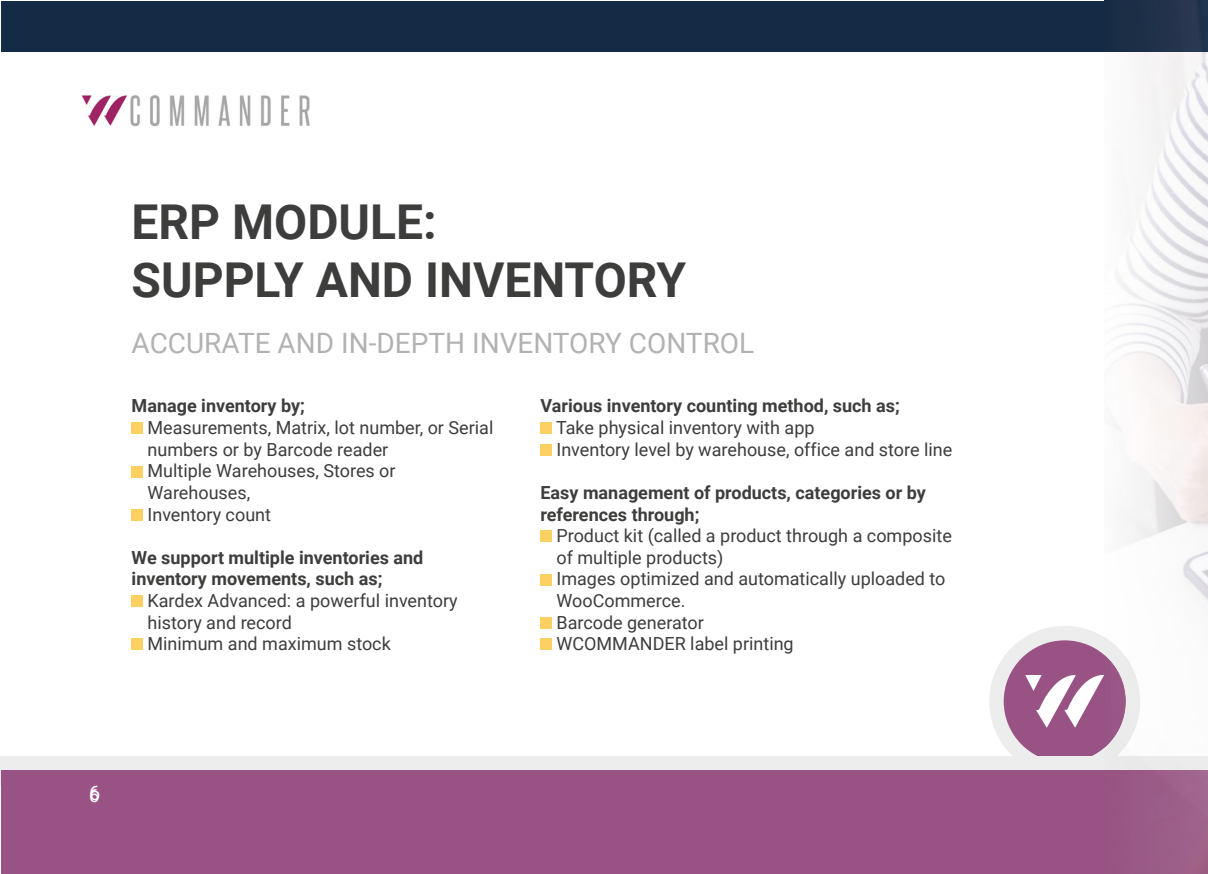
<style>
.page{position:relative;width:1208px;height:874px;background:#fff}
.page>*{position:absolute;margin:0;border:0;box-sizing:border-box;transform-origin:0 0}
.t1{font:700 48px/57.6px "Roboto";color:#3d3d3c}
.t2{font:28px "Roboto";color:#b2b2b2}
.t3{font:20px "Roboto";color:#fff}
.t4{font:18px/21.6px "Roboto";color:#3d3d3c}
.t5{font:700 18px/21.6px "Roboto";color:#3d3d3c}
.t6{font:18px "Roboto";color:#fff}
</style>
<div class="page">
<div style="left:989px;top:625px;width:151px;height:151px;background:#ededed;border-radius:50%"></div>
<div style="left:1003px;top:640px;width:122px;height:122px;background:#985284;border-radius:50%"></div>
<div style="left:0;top:755px;width:1208px;height:28px;background:#ededed"></div>
<div style="left:1px;top:769px;width:1207px;height:104px;background:#985284"></div>
<div style="left:1px;top:1px;width:1207px;height:50px;background:#132b44"></div>
<img style="left:81px;top:95px;width:229px;height:32px">
<svg style="left:1025px;top:675px;width:79px;height:52px"></svg>
<div style="left:132px;top:422px;width:11px;height:12px;background:#fed062"></div>
<div style="left:132px;top:465px;width:11px;height:12px;background:#fed062"></div>
<div style="left:132px;top:508px;width:11px;height:12px;background:#fed062"></div>
<div style="left:132px;top:595px;width:11px;height:11px;background:#fed062"></div>
<div style="left:132px;top:638px;width:11px;height:12px;background:#fed062"></div>
<img style="left:1104px;top:1px;width:104px;height:871px">
<img style="left:1104px;top:636px;width:36px;height:119px">
<img style="left:1104px;top:654px;width:21px;height:93px">
<div style="left:540px;top:422px;width:12px;height:12px;background:#fed062"></div>
<div style="left:540px;top:444px;width:12px;height:11px;background:#fed062"></div>
<div style="left:540px;top:530px;width:12px;height:12px;background:#fed062"></div>
<div style="left:540px;top:573px;width:12px;height:12px;background:#fed062"></div>
<div style="left:540px;top:616px;width:12px;height:12px;background:#fed062"></div>
<div style="left:540px;top:638px;width:12px;height:12px;background:#fed062"></div>
<h1 class="t1" style="left:132px;top:191px;width:556px">ERP MODULE:<br>SUPPLY AND INVENTORY</h1>
<h2 class="t2" style="left:132px;top:323px;width:624px">ACCURATE AND IN-DEPTH INVENTORY CONTROL</h2>
<p class="t5" style="left:132px;top:394px;width:175px">Manage inventory by;</p>
<p class="t4" style="left:147px;top:416px;width:347px">Measurements, Matrix, lot number, or Serial numbers or by Barcode reader<br>Multiple Warehouses, Stores or<br>Warehouses,<br>Inventory count</p>
<p class="t5" style="left:132px;top:545px;width:293px">We support multiple inventories and inventory movements, such as;</p>
<p class="t4" style="left:147px;top:588px;width:312px">Kardex Advanced: a powerful inventory history and record<br>Minimum and maximum stock</p>
<p class="t5" style="left:540px;top:394px;width:361px">Various inventory counting method, such as;</p>
<p class="t4" style="left:556px;top:416px;width:398px">Take physical inventory with app<br>Inventory level by warehouse, office and store line</p>
<p class="t5" style="left:540px;top:480px;width:387px">Easy management of products, categories or by references through;</p>
<p class="t4" style="left:556px;top:524px;width:397px">Product kit (called a product through a composite of multiple products)<br>Images optimized and automatically uploaded to<br>WooCommerce.<br>Barcode generator<br>WCOMMANDER label printing</p>
<p class="t3" style="left:89px;top:778px;width:13px">6</p>
<p class="t6" style="left:89px;top:783px;width:12px">6</p>
</div>
